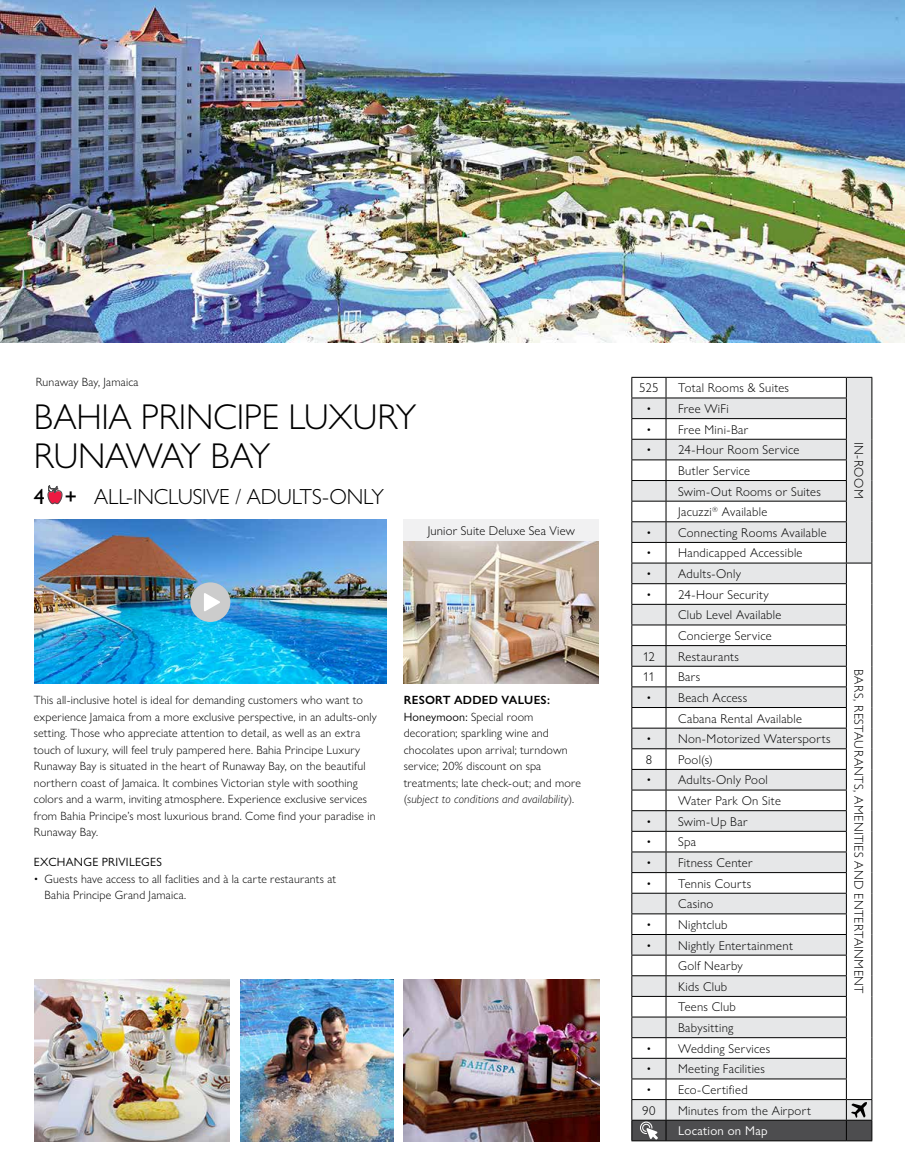
<style>
.page{position:relative;width:905px;height:1175px;background:#fff}
.page>*{position:absolute;margin:0;border:0;box-sizing:border-box;transform-origin:0 0}
.t1{font:300 36px/39px "Gill Sans Nova";letter-spacing:-.01em;color:#000}
.t2{font:300 21.9px "Gill Sans Nova";letter-spacing:-.01em;color:#000}
.t3{font:300 12.75px/20.7px "Gill Sans Nova";letter-spacing:.025em;color:#000}
.t4{font:12.75px "Gill Sans Nova";letter-spacing:.02em;color:#fff}
.t5{font:300 12px/16.5px "Gill Sans Nova";letter-spacing:.015em;color:#000}
.t6{font:12px "Gill Sans Nova";letter-spacing:.025em;color:#000}
.s1{font-weight:500}
.s2{font-weight:600}
.s3{font-weight:400}
.s4{font-style:italic}
</style>
<div class="page">
<svg style="left:631px;top:377px;width:241px;height:764px"></svg>
<img style="left:0;top:0;width:904px;height:342px">
<img style="left:404px;top:979px;width:195px;height:162px">
<img style="left:34px;top:979px;width:195px;height:162px">
<img style="left:240px;top:979px;width:153px;height:162px">
<img style="left:34px;top:519px;width:352px;height:164px">
<img style="left:404px;top:540px;width:194px;height:143px">
<div style="left:404px;top:519px;width:195px;height:21px;background:#f1f1f2"></div>
<div style="left:190px;top:582px;width:40px;height:40px;background:#ccc;border-radius:50%"></div>
<svg style="left:204px;top:593px;width:16px;height:18px"></svg>
<p class="t5" style="left:36px;top:373px;width:104px">Runaway Bay, Jamaica</p>
<h1 class="t1" style="left:34px;top:396px;width:384px">BAHIA PRINCIPE LUXURY<br>RUNAWAY BAY</h1>
<h2 class="t2" style="left:34px;top:483px;width:351px"><span class="s1">4 +</span> ALL-INCLUSIVE / ADULTS-ONLY</h2>
<p class="t3" style="left:427px;top:520px;width:149px">Junior Suite Deluxe Sea View</p>
<p class="t5" style="left:34px;top:692px;width:345px">This all-inclusive hotel is ideal for demanding customers who want to experience Jamaica from a more exclusive perspective, in an adults-only setting. Those who appreciate attention to detail, as well as an extra touch of luxury, will feel truly pampered here. Bahia Principe Luxury Runaway Bay is situated in the heart of Runaway Bay, on the beautiful northern coast of Jamaica. It combines Victorian style with soothing colors and a warm, inviting atmosphere. Experience exclusive services from Bahia Principe’s most luxurious brand. Come find your paradise in Runaway Bay.</p>
<p class="t6" style="left:34px;top:855px;width:130px">EXCHANGE PRIVILEGES</p>
<p class="t5" style="left:45px;top:870px;width:293px;text-indent:-11px">• Guests have access to all faclities and à la carte restaurants at<br>Bahia Principe Grand Jamaica.</p>
<p class="t5" style="left:404px;top:692px;width:179px"><span class="s2">RESORT ADDED VALUES:<br></span><span class="s3">Honeymoon:</span> Special room decoration; sparkling wine and chocolates upon arrival; turndown service; 20% discount on spa treatments; late check-out; and more (<span class="s4">subject to conditions and availability</span>).</p>
<p class="t3" style="left:639px;top:377px;width:21px">525</p>
<p class="t3" style="left:678px;top:377px;width:112px">Total Rooms &amp; Suites</p>
<p class="t3" style="left:646px;top:398px;width:84px">• Free WiFi</p>
<p class="t3" style="left:646px;top:419px;width:103px">• Free Mini-Bar</p>
<p class="t3" style="left:678px;top:439px;width:144px;text-indent:-32px">• 24-Hour Room Service<br>Butler Service<br>Swim-Out Rooms or Suites<br>Jacuzzi<sup>®</sup> Available</p>
<p class="t3" style="left:646px;top:522px;width:182px">• Connecting Rooms Available</p>
<p class="t3" style="left:646px;top:542px;width:157px">• Handicapped Accessible</p>
<p class="t3" style="left:646px;top:563px;width:96px">• Adults-Only</p>
<p class="t3" style="left:646px;top:584px;width:124px">• 24-Hour Security</p>
<p class="t3" style="left:678px;top:604px;width:105px">Club Level Available</p>
<p class="t3" style="left:678px;top:625px;width:95px">Concierge Service</p>
<p class="t3" style="left:642px;top:645px;width:14px">12</p>
<p class="t3" style="left:678px;top:645px;width:62px">Restaurants</p>
<p class="t3" style="left:643px;top:666px;width:13px">11</p>
<p class="t3" style="left:678px;top:666px;width:24px">Bars</p>
<p class="t3" style="left:678px;top:687px;width:125px;text-indent:-32px">• Beach Access<br>Cabana Rental Available</p>
<p class="t3" style="left:645px;top:728px;width:186px">• Non-Motorized Watersports<br>8</p>
<p class="t3" style="left:678px;top:749px;width:36px">Pool(s)</p>
<p class="t3" style="left:678px;top:769px;width:104px;text-indent:-32px">• Adults-Only Pool<br>Water Park On Site</p>
<p class="t3" style="left:646px;top:811px;width:103px">• Swim-Up Bar</p>
<p class="t3" style="left:646px;top:831px;width:51px">• Spa</p>
<p class="t3" style="left:646px;top:852px;width:108px">• Fitness Center</p>
<p class="t3" style="left:646px;top:872px;width:106px;text-align:center">• Tennis Courts<br>Casino</p>
<p class="t3" style="left:646px;top:914px;width:83px">• Nightclub</p>
<p class="t3" style="left:678px;top:934px;width:116px;text-indent:-32px">• Nightly Entertainment<br>Golf Nearby<br>Kids Club<br>Teens Club<br>Babysitting</p>
<p class="t3" style="left:646px;top:1037px;width:125px">• Wedding Services</p>
<p class="t3" style="left:646px;top:1058px;width:120px">• Meeting Facilities</p>
<p class="t3" style="left:642px;top:1079px;width:107px;text-indent:4px">• Eco-Certified<br>90</p>
<p class="t3" style="left:678px;top:1099px;width:134px">Minutes from the Airport</p>
<p class="t4" style="left:678px;top:1123px;width:91px">Location on Map</p>
<p class="t3" style="left:869px;top:442px;width:58px;rotate:90deg">IN-ROOM</p>
<p class="t3" style="left:869px;top:669px;width:325px;rotate:90deg">BARS, RESTAURANTS, AMENITIES AND ENTERTAINMENT</p>
</div>
